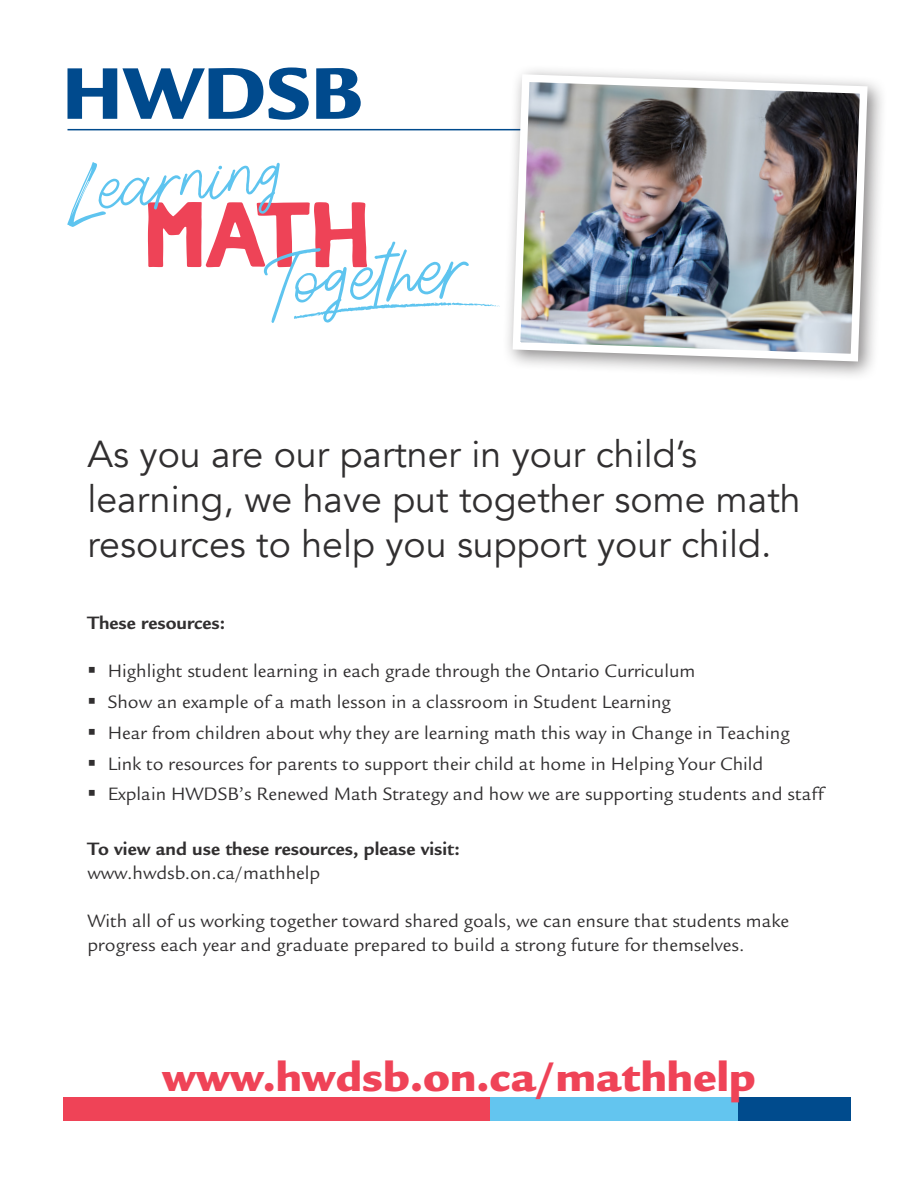
<style>
.page{position:relative;width:918px;height:1188px;background:#fff}
.page>*{position:absolute;margin:0;border:0;box-sizing:border-box;transform-origin:0 0}
.t1{font:900 45px "Legacy Sans Std";color:#ef4357}
.t2{font:37.5px/45px "Avenir";color:#312f30}
.t3{font:19.5px/24px "Legacy Sans Std";color:#312f30}
.t4{font:700 19.5px "Legacy Sans Std";color:#312f30}
</style>
<div class="page">
<svg style="left:68px;top:68px;width:241px;height:52px"></svg>
<svg style="left:316px;top:68px;width:45px;height:51px"></svg>
<hr style="left:68px;top:129px;width:782px;height:1px;background:#004a8d">
<div style="left:503px;top:64px;width:384px;height:317px;background:#231f20;opacity:.53"></div>
<img style="left:509px;top:70px;width:362px;height:295px">
<div style="left:64px;top:1097px;width:426px;height:23px;background:#ef4357"></div>
<div style="left:490px;top:1097px;width:248px;height:23px;background:#63c5ef"></div>
<div style="left:738px;top:1097px;width:112px;height:23px;background:#004b8d"></div>
<svg style="left:68px;top:162px;width:432px;height:161px"></svg>
<p class="t2" style="left:87px;top:433px;width:715px">As you are our partner in your child’s learning, we have put together some math resources to help you support your child.</p>
<p class="t4" style="left:87px;top:612px;width:139px">These resources:</p>
<p class="t3" style="left:87px;top:659px;width:610px">▪ Highlight student learning in each grade through the Ontario Curriculum</p>
<p class="t3" style="left:87px;top:690px;width:585px">▪ Show an example of a math lesson in a classroom in Student Learning</p>
<p class="t3" style="left:87px;top:721px;width:704px">▪ Hear from children about why they are learning math this way in Change in Teaching</p>
<p class="t3" style="left:87px;top:752px;width:677px">▪ Link to resources for parents to support their child at home in Helping Your Child</p>
<p class="t3" style="left:87px;top:782px;width:738px">▪ Explain HWDSB’s Renewed Math Strategy and how we are supporting students and staff</p>
<p class="t4" style="left:87px;top:838px;width:374px">To view and use these resources, please visit:</p>
<p class="t3" style="left:87px;top:861px;width:234px">www.hwdsb.on.ca/mathhelp</p>
<p class="t3" style="left:87px;top:909px;width:703px">With all of us working together toward shared goals, we can ensure that students make progress each year and graduate prepared to build a strong future for themselves.</p>
<p class="t1" style="left:162px;top:1050px;width:595px">www.hwdsb.on.ca/mathhelp</p>
</div>
